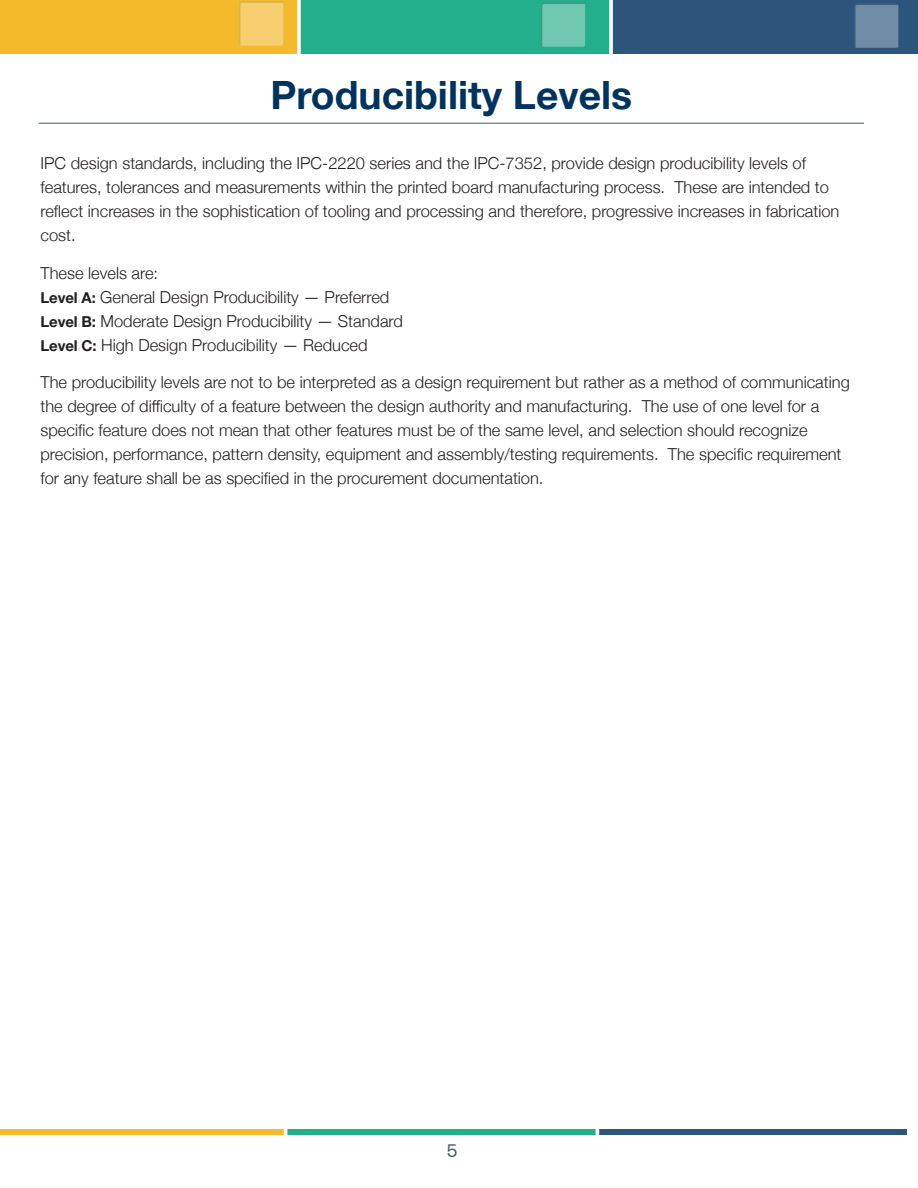
<style>
.page{position:relative;width:918px;height:1188px;background:#fff}
.page>*{position:absolute;margin:0;border:0;box-sizing:border-box;transform-origin:0 0}
.t1{font:700 39px "Helvetica Neue";color:#00345e}
.t2{font:18px "Aeonik";color:#405968}
.t3{font:300 16.5px/24px "Helvetica Neue";color:#231f20}
.s1{font-weight:700;font-size:15px}
</style>
<div class="page">
<img style="left:0;top:0;width:918px;height:54px">
<img style="left:0;top:1130px;width:907px;height:5px">
<hr style="left:39px;top:123px;width:825px;height:1px;background:#405968">
<h1 class="t1" style="left:270px;top:65px;width:363px">Producibility Levels</h1>
<p class="t3" style="left:40px;top:150px;width:800px">IPC design standards, including the IPC-2220 series and the IPC-7352, provide design producibility levels of features, tolerances and measurements within the printed board manufacturing process. These are intended to reflect increases in the sophistication of tooling and processing and therefore, progressive increases in fabrication cost.</p>
<p class="t3" style="left:40px;top:260px;width:364px">These levels are:<br><span class="s1">Level A:</span> General Design Producibility — Preferred <span class="s1">Level B:</span> Moderate Design Producibility — Standard <span class="s1">Level C:</span> High Design Producibility — Reduced</p>
<p class="t3" style="left:41px;top:369px;width:811px">The producibility levels are not to be interpreted as a design requirement but rather as a method of communicating the degree of difficulty of a feature between the design authority and manufacturing. The use of one level for a specific feature does not mean that other features must be of the same level, and selection should recognize precision, performance, pattern density, equipment and assembly/testing requirements. The specific requirement for any feature shall be as specified in the procurement documentation.</p>
<p class="t2" style="left:447px;top:1141px;width:12px">5</p>
</div>
